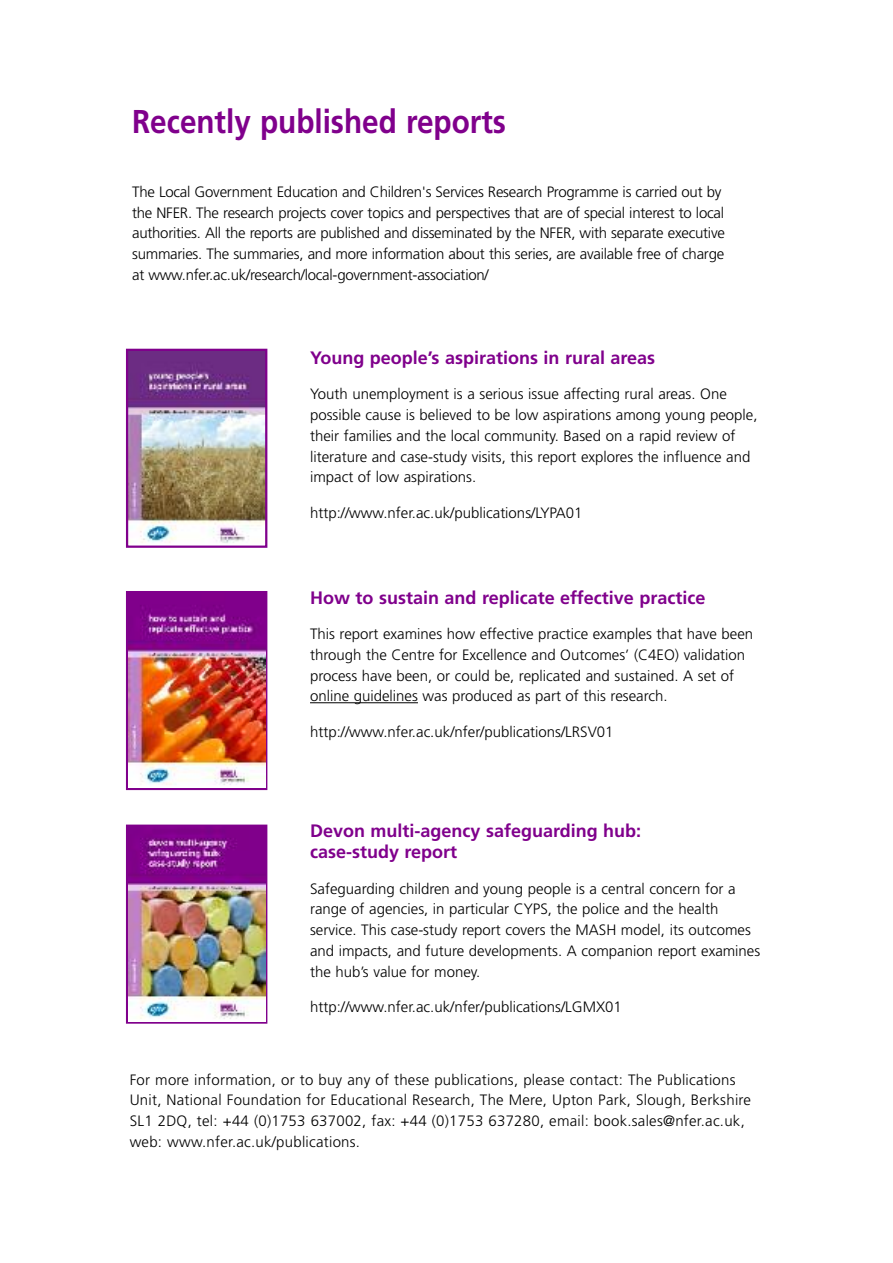
<style>
.page{position:relative;width:893px;height:1263px;background:#fff}
.page>*{position:absolute;margin:0;border:0;box-sizing:border-box;transform-origin:0 0}
.t1{font:700 33px "Frutiger";color:#80008c;scale:.9 1}
.t2{font:700 18px/21px "Frutiger";color:#80008c}
.t3{font:300 15px/20.7px "Frutiger";color:#000}
</style>
<div class="page">
<div style="left:126px;top:824px;width:141px;height:200px;border:2px solid #80008c"></div>
<img style="left:128px;top:827px;width:137px;height:194px">
<div style="left:126px;top:591px;width:141px;height:199px;border:2px solid #80008c"></div>
<img style="left:128px;top:593px;width:137px;height:195px">
<hr style="left:310px;top:702px;width:108px;height:1px;background:#000">
<img style="left:129px;top:352px;width:135px;height:191px">
<div style="left:126px;top:349px;width:141px;height:199px;border:2px solid #80008c"></div>
<h1 class="t1" style="left:132px;top:108px;width:417px">Recently published reports</h1>
<p class="t3" style="left:132px;top:182px;width:594px">The Local Government Education and Children's Services Research Programme is carried out by the NFER. The research projects cover topics and perspectives that are of special interest to local authorities. All the reports are published and disseminated by the NFER, with separate executive summaries. The summaries, and more information about this series, are available free of charge at www.nfer.ac.uk/research/local-government-association/</p>
<p class="t2" style="left:310px;top:348px;width:347px">Young people’s aspirations in rural areas</p>
<p class="t3" style="left:310px;top:385px;width:449px">Youth unemployment is a serious issue affecting rural areas. One possible cause is believed to be low aspirations among young people, their families and the local community. Based on a rapid review of literature and case-study visits, this report explores the influence and impact of low aspirations.</p>
<p class="t3" style="left:310px;top:503px;width:274px">http://www.nfer.ac.uk/publications/LYPA01</p>
<p class="t2" style="left:310px;top:588px;width:397px">How to sustain and replicate effective practice</p>
<p class="t3" style="left:310px;top:625px;width:445px">This report examines how effective practice examples that have been through the Centre for Excellence and Outcomes’ (C4EO) validation process have been, or could be, replicated and sustained. A set of online guidelines was produced as part of this research.</p>
<p class="t3" style="left:310px;top:722px;width:305px">http://www.nfer.ac.uk/nfer/publications/LRSV01</p>
<p class="t2" style="left:310px;top:822px;width:333px">Devon multi-agency safeguarding hub: case-study report</p>
<p class="t3" style="left:310px;top:879px;width:452px">Safeguarding children and young people is a central concern for a range of agencies, in particular CYPS, the police and the health service. This case-study report covers the MASH model, its outcomes and impacts, and future developments. A companion report examines the hub’s value for money.</p>
<p class="t3" style="left:310px;top:998px;width:313px">http://www.nfer.ac.uk/nfer/publications/LGMX01</p>
<p class="t3" style="left:130px;top:1070px;width:623px">For more information, or to buy any of these publications, please contact: The Publications Unit, National Foundation for Educational Research, The Mere, Upton Park, Slough, Berkshire SL1 2DQ, tel: +44 (0)1753 637002, fax: +44 (0)1753 637280, email: book.sales@nfer.ac.uk, web: www.nfer.ac.uk/publications.</p>
</div>
